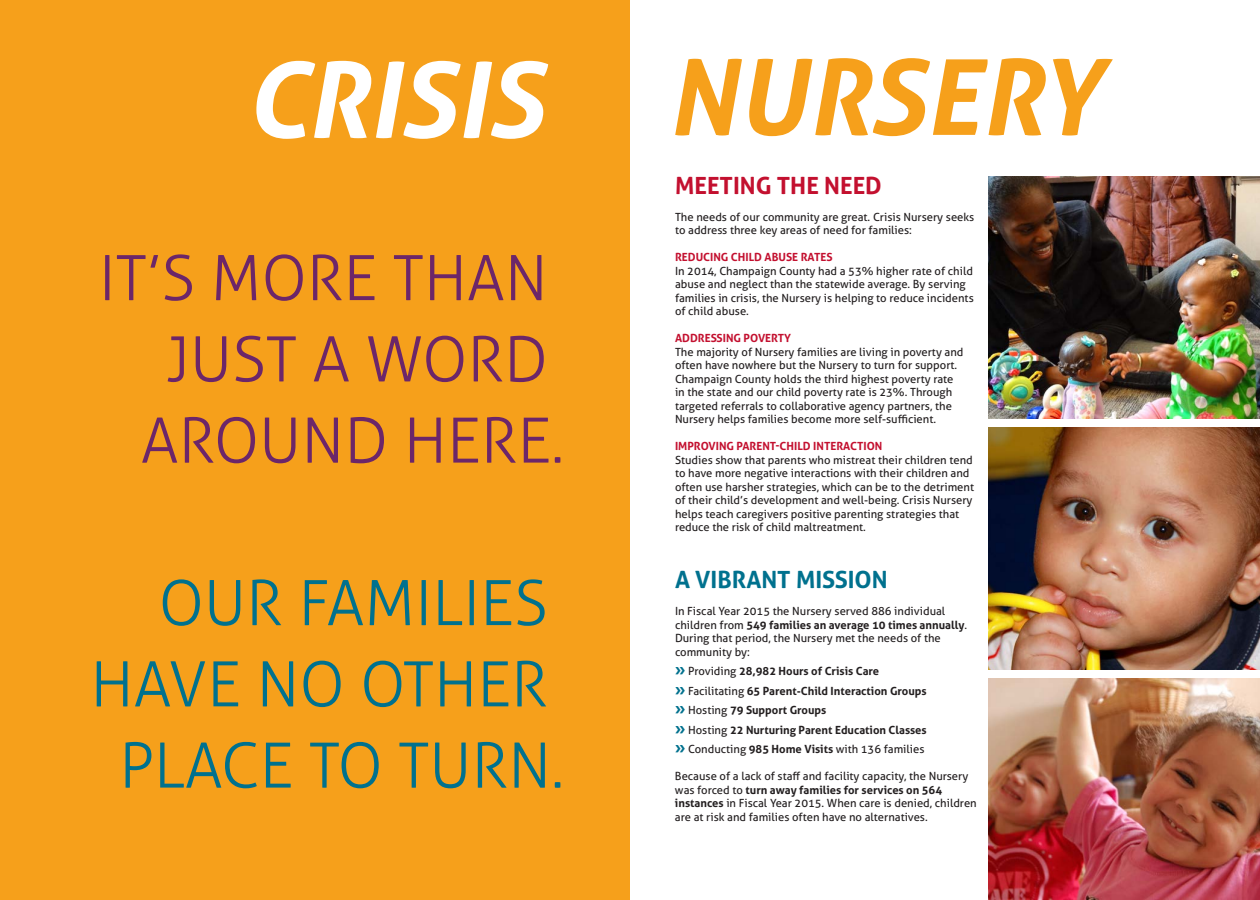
<style>
.page{position:relative;width:1260px;height:900px;background:#fff}
.page>*{position:absolute;margin:0;border:0;box-sizing:border-box;transform-origin:0 0}
.t1{font:italic 700 105px "Aller";color:#f6a01b}
.t2{font:italic 700 105px "Aller";color:#fff}
.t3{font:300 62.5px/81.2px "Aller";color:#00718e;text-align:right}
.t4{font:300 62.5px/81.2px "Aller";color:#6c2669;text-align:right}
.t5{font:700 23.75px "Aller";color:#00718e}
.t6{font:700 23.75px "Aller";color:#c3102f}
.t7{font:11.25px/13.5px "Aller";color:#231f20}
.t8{font:700 11.25px/19.5px "Aller";color:#231f20}
.t9{font:700 11.25px "Aller";color:#c3102f}
.s1{font-weight:700}
.s2{font-size:16.25px;color:#00718e}
.s3{font-weight:400}
.s4{font-weight:700;font-size:16.25px;color:#00718e}
</style>
<div class="page">
<div style="left:0;top:0;width:630px;height:900px;background:#f6a01b"></div>
<img style="left:988px;top:176px;width:272px;height:242px">
<img style="left:988px;top:428px;width:272px;height:242px">
<img style="left:988px;top:679px;width:272px;height:221px">
<p class="t2" style="left:246px;top:35px;width:299px">CRISIS</p>
<p class="t4" style="left:99px;top:237px;width:450px">IT’S MORE THAN<br>JUST A WORD</p>
<p class="t4" style="left:141px;top:400px;width:425px">AROUND HERE.</p>
<p class="t3" style="left:90px;top:562px;width:459px">OUR FAMILIES<br>HAVE NO OTHER</p>
<p class="t3" style="left:119px;top:725px;width:446px">PLACE TO TURN.</p>
<p class="t1" style="left:667px;top:32px;width:434px">NURSERY</p>
<p class="t6" style="left:675px;top:171px;width:208px">MEETING THE NEED</p>
<p class="t7" style="left:675px;top:210px;width:301px">The needs of our community are great. Crisis Nursery seeks to address three key areas of need for families:</p>
<p class="t9" style="left:675px;top:250px;width:159px">REDUCING CHILD ABUSE RATES</p>
<p class="t7" style="left:675px;top:264px;width:300px">In 2014, Champaign County had a 53% higher rate of child abuse and neglect than the statewide average. By serving families in crisis, the Nursery is helping to reduce incidents of child abuse.</p>
<p class="t9" style="left:675px;top:331px;width:118px">ADDRESSING POVERTY</p>
<p class="t7" style="left:675px;top:345px;width:290px">The majority of Nursery families are living in poverty and often have nowhere but the Nursery to turn for support.<br>Champaign County holds the third highest poverty rate in the state and our child poverty rate is 23%. Through targeted referrals to collaborative agency partners, the Nursery helps families become more self-sufficient.</p>
<p class="t9" style="left:675px;top:439px;width:209px">IMPROVING PARENT-CHILD INTERACTION</p>
<p class="t7" style="left:675px;top:453px;width:301px">Studies show that parents who mistreat their children tend to have more negative interactions with their children and often use harsher strategies, which can be to the detriment of their child’s development and well-being. Crisis Nursery helps teach caregivers positive parenting strategies that reduce the risk of child maltreatment.</p>
<p class="t5" style="left:675px;top:565px;width:214px">A VIBRANT MISSION</p>
<p class="t7" style="left:675px;top:604px;width:294px">In Fiscal Year 2015 the Nursery served 886 individual children from <span class="s1">549 families an average 10 times annually</span>.</p>
<p class="t7" style="left:675px;top:631px;width:267px">During that period, the Nursery met the needs of the community by:</p>
<p class="t8" style="left:675px;top:661px;width:253px"><span class="s2">»</span> <span class="s3">Providing</span> 28,982 Hours of Crisis Care<br><span class="s2">»</span> <span class="s3">Facilitating</span> 65 Parent-Child Interaction Groups</p>
<p class="t8" style="left:675px;top:700px;width:153px"><span class="s2">»</span> <span class="s3">Hosting</span> 79 Support Groups</p>
<p class="t8" style="left:675px;top:720px;width:253px"><span class="s2">»</span> <span class="s3">Hosting</span> 22 Nurturing Parent Education Classes</p>
<p class="t7" style="left:675px;top:742px;width:251px"><span class="s4">»</span> Conducting <span class="s1">985 Home Visits</span> with 136 families</p>
<p class="t7" style="left:675px;top:769px;width:303px">Because of a lack of staff and facility capacity, the Nursery was forced to <span class="s1">turn away families for services on 564 instances</span> in Fiscal Year 2015. When care is denied, children are at risk and families often have no alternatives.</p>
</div>
